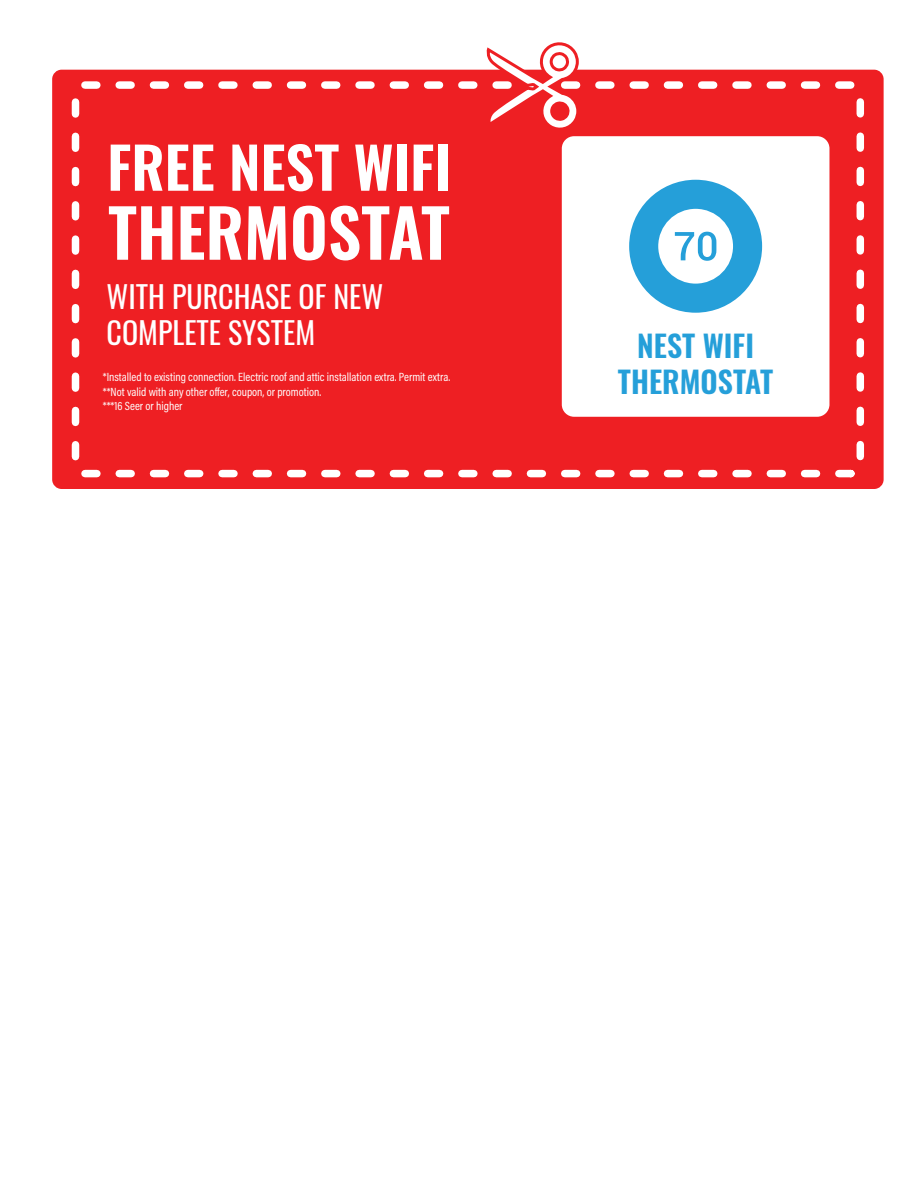
<style>
.page{position:relative;width:918px;height:1188px;background:#fff}
.page>*{position:absolute;margin:0;border:0;box-sizing:border-box;transform-origin:0 0}
.t1{font:600 66px "Oswald";color:#fff}
.t2{font:600 57px "Oswald";color:#fff}
.t3{font:30px/36px "Oswald";color:#fff}
.t4{font:600 30px/36px "Oswald";color:#259fd9;text-align:center}
.t5{font:12px/14.4px "Acumin Pro Cond";color:#fff}
</style>
<div class="page">
<div style="left:52px;top:70px;width:832px;height:419px;background:#ee1f23;border-radius:9px"></div>
<div style="left:72px;top:81px;width:792px;height:396px;border:8px dashed #fff;border-radius:10px"></div>
<div style="left:562px;top:136px;width:267px;height:281px;background:#fff;border-radius:12px"></div>
<svg style="left:483px;top:42px;width:98px;height:86px"></svg>
<svg style="left:629px;top:180px;width:133px;height:133px"></svg>
<h2 class="t2" style="left:107px;top:138px;width:345px">FREE NEST WIFI</h2>
<h1 class="t1" style="left:108px;top:198px;width:343px">THERMOSTAT</h1>
<h3 class="t3" style="left:107px;top:276px;width:278px">WITH PURCHASE OF NEW<br>COMPLETE SYSTEM</h3>
<p class="t5" style="left:103px;top:370px;width:349px">*Installed to existing connection. Electric roof and attic installation extra. Permit extra. **Not valid with any other offer, coupon, or promotion.<br>***16 Seer or higher</p>
<h3 class="t4" style="left:618px;top:330px;width:157px">NEST WIFI<br>THERMOSTAT</h3>
</div>
